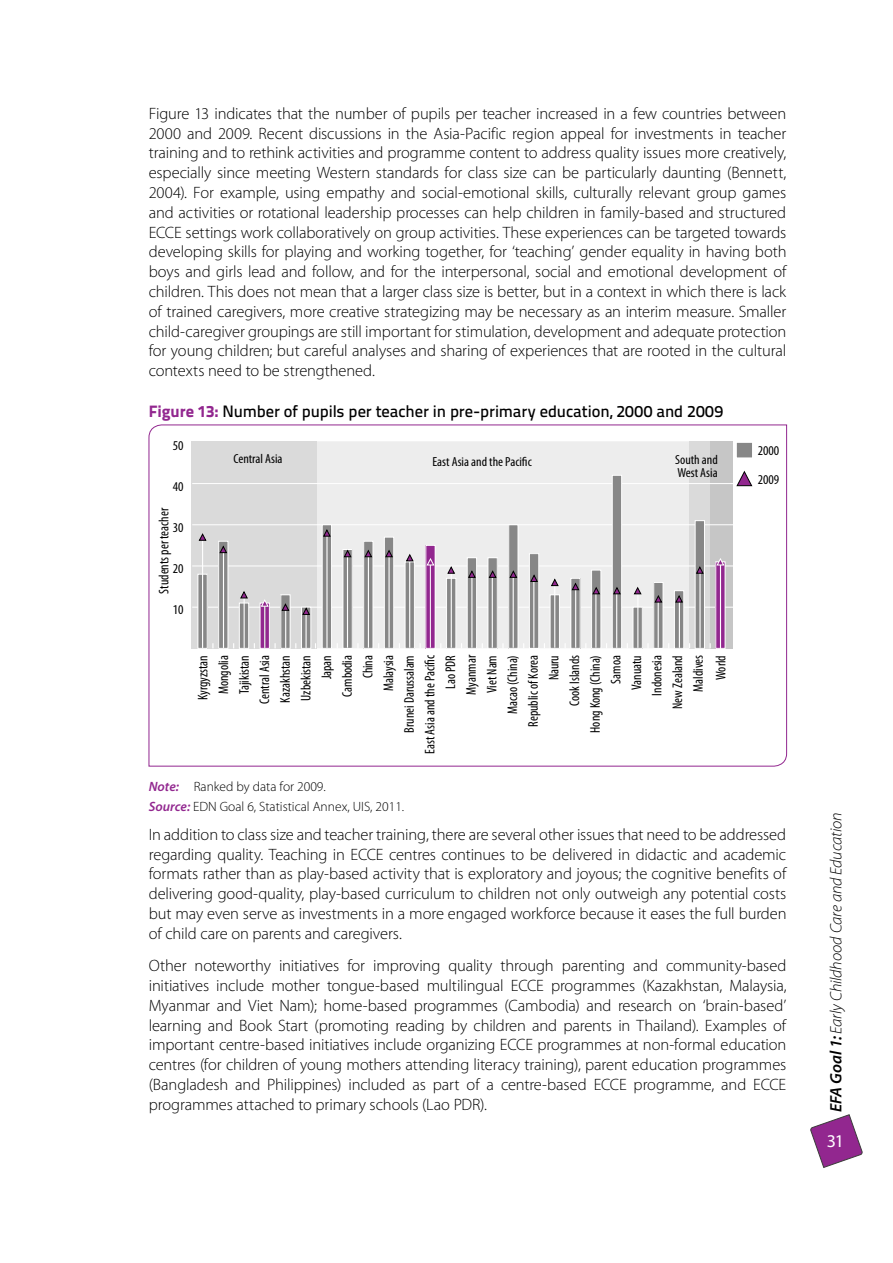
<style>
.page{position:relative;width:893px;height:1263px;background:#fff}
.page>*{position:absolute;margin:0;border:0;box-sizing:border-box;transform-origin:0 0}
.t1{font:18px "Myriad Pro";color:#fff}
.t2{font:300 16.5px/19.8px "Myriad Pro";letter-spacing:-.01em;color:#000;text-align:justify}
.t3{font:16.5px "Titillium Text 25 L 600 wt";color:#000}
.t4{font:italic 300 16.5px "Myriad Pro";letter-spacing:-.01em;color:#000}
.t5{font:condensed 13.95px/20.7px "Myriad Pro";color:#000;text-align:right}
.t6{font:300 13.5px/20.4px "Myriad Pro";color:#000}
.t7{font:condensed 13.5px "Myriad Pro";color:#000;scale:1.04 1}
.t8{font:condensed 13.2px/12.6px "Myriad Pro";color:#000;scale:1.04 1}
.s1{font-family:"Titillium Text 25 L 999 wt";color:#92278f}
.s2{font-weight:600;font-style:italic;color:#92278f}
.s3{font-weight:600}
</style>
<div class="page">
<svg style="left:810px;top:1114px;width:53px;height:54px"></svg>
<svg style="left:149px;top:425px;width:638px;height:342px"></svg>
<p class="t2" style="left:149px;top:105px;width:639px">Figure 13 indicates that the number of pupils per teacher increased in a few countries between 2000 and 2009. Recent discussions in the Asia-Pacific region appeal for investments in teacher training and to rethink activities and programme content to address quality issues more creatively, especially since meeting Western standards for class size can be particularly daunting (Bennett, 2004). For example, using empathy and social-emotional skills, culturally relevant group games and activities or rotational leadership processes can help children in family-based and structured ECCE settings work collaboratively on group activities. These experiences can be targeted towards developing skills for playing and working together, for ‘teaching’ gender equality in having both boys and girls lead and follow, and for the interpersonal, social and emotional development of children. This does not mean that a larger class size is better, but in a context in which there is lack of trained caregivers, more creative strategizing may be necessary as an interim measure. Smaller child-caregiver groupings are still important for stimulation, development and adequate protection for young children; but careful analyses and sharing of experiences that are rooted in the cultural contexts need to be strengthened.</p>
<p class="t3" style="left:149px;top:405px;width:576px"><span class="s1">Figure 13:</span> Number of pupils per teacher in pre-primary education, 2000 and 2009</p>
<p class="t7" style="left:173px;top:440px;width:12px">50</p>
<p class="t7" style="left:173px;top:481px;width:12px">40</p>
<p class="t5" style="left:154px;top:594px;width:87px;rotate:-90deg">Students per teacher</p>
<p class="t7" style="left:173px;top:522px;width:12px">30</p>
<p class="t7" style="left:173px;top:564px;width:12px">20</p>
<p class="t7" style="left:173px;top:605px;width:12px">10</p>
<p class="t8" style="left:234px;top:454px;width:49px">Central Asia</p>
<p class="t8" style="left:432px;top:456px;width:97px">East Asia and the Pacific</p>
<p class="t8" style="left:675px;top:454px;width:43px">South and<br>West Asia</p>
<p class="t5" style="left:193px;top:754px;width:100px;rotate:-90deg">Kyrgyzstan<br>Mongolia<br>Tajikistan<br>Central Asia<br>Kazakhstan<br>Uzbekistan<br>Japan<br>Cambodia<br>China<br>Malaysia<br>Brunei Darussalam<br>East Asia and the Pacific<br>Lao PDR<br>Myanmar<br>Viet Nam<br>Macao (China)<br>Republic of Korea<br>Nauru<br>Cook Islands<br>Hong Kong (China)<br>Samoa<br>Vanuatu<br>Indonesia<br>New Zealand<br>Maldives</p>
<p class="t5" style="left:711px;top:680px;width:26px;rotate:-90deg">World</p>
<p class="t7" style="left:758px;top:445px;width:22px">2000</p>
<p class="t7" style="left:758px;top:474px;width:22px">2009</p>
<p class="t6" style="left:149px;top:777px;width:257px"><span class="s2">Note:</span> Ranked by data for 2009.<br><span class="s2">Source:</span> EDN Goal 6, Statistical Annex, UIS, 2011.</p>
<p class="t2" style="left:149px;top:825px;width:639px">In addition to class size and teacher training, there are several other issues that need to be addressed regarding quality. Teaching in ECCE centres continues to be delivered in didactic and academic formats rather than as play-based activity that is exploratory and joyous; the cognitive benefits of delivering good-quality, play-based curriculum to children not only outweigh any potential costs but may even serve as investments in a more engaged workforce because it eases the full burden of child care on parents and caregivers.</p>
<p class="t2" style="left:149px;top:957px;width:639px">Other noteworthy initiatives for improving quality through parenting and community-based initiatives include mother tongue-based multilingual ECCE programmes (Kazakhstan, Malaysia, Myanmar and Viet Nam); home-based programmes (Cambodia) and research on ‘brain-based’ learning and Book Start (promoting reading by children and parents in Thailand). Examples of important centre-based initiatives include organizing ECCE programmes at non-formal education centres (for children of young mothers attending literacy training), parent education programmes (Bangladesh and Philippines) included as part of a centre-based ECCE programme, and ECCE programmes attached to primary schools (Lao PDR).</p>
<p class="t4" style="left:830px;top:1112px;width:301px;rotate:-90deg"><span class="s3">EFA Goal 1:</span> Early Childhood Care and Education</p>
<p class="t1" style="left:827px;top:1134px;width:19px">31</p>
</div>
